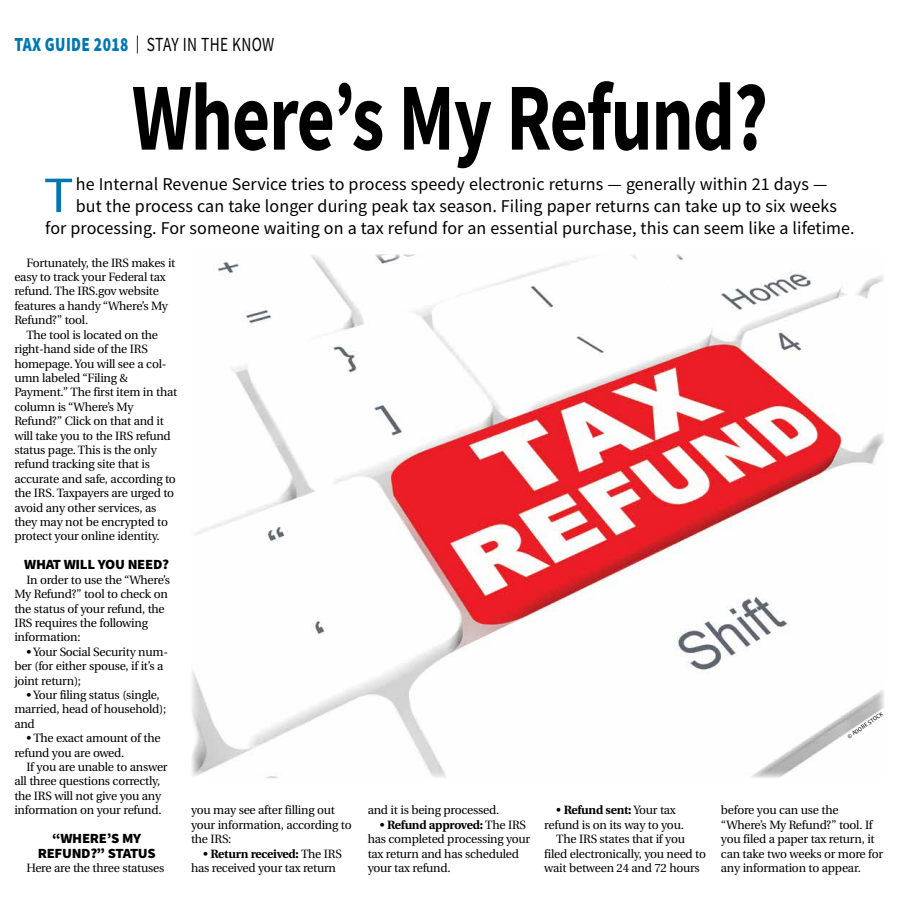
<style>
.page{position:relative;width:900px;height:908px;background:#fff}
.page>*{position:absolute;margin:0;border:0;box-sizing:border-box;transform-origin:0 0}
.t1{font:700 96px "Source Sans Pro";letter-spacing:-.015em;color:#000;scale:.77 1}
.t2{font:50.9px "Source Sans Pro";color:#0077b1;scale:1.1 1}
.t3{font:20px "Source Sans Pro";letter-spacing:.025em;color:#000;scale:.77 1}
.t4{font:18px "Source Sans Pro";letter-spacing:.005em;color:#000}
.t5{font:900 14px/14.4px "Source Sans Pro";letter-spacing:-.02em;color:#000;text-align:center;scale:1.05 1}
.t6{font:12px/14.4px "Utopia";letter-spacing:-.02em;color:#000}
.t7{font:700 12px "Utopia";letter-spacing:-.02em;color:#000}
.t8{font:6px "Source Sans Pro";color:#000}
.s1{font-weight:900;color:#0077b1}
.s2{font-size:18px}
.s3{font-weight:700}
.s4{font-weight:400}
</style>
<div class="page">
<img style="left:192px;top:254px;width:692px;height:523px">
<h3 class="t3" style="left:14px;top:32px;width:339px"><span class="s1">TAX GUIDE 2018</span> <span class="s2">|</span> STAY IN THE KNOW</h3>
<h1 class="t1" style="left:132px;top:53px;width:828px">Where’s My Refund?</h1>
<h2 class="t2" style="left:44px;top:163px;width:29px">T</h2>
<h3 class="t4" style="left:76px;top:173px;width:753px">he Internal Revenue Service tries to process speedy electronic returns — generally within 21 days —</h3>
<h3 class="t4" style="left:76px;top:194px;width:763px">but the process can take longer during peak tax season. Filing paper returns can take up to six weeks</h3>
<h3 class="t4" style="left:45px;top:216px;width:811px">for processing. For someone waiting on a tax refund for an essential purchase, this can seem like a lifetime.</h3>
<p class="t6" style="left:14px;top:255px;width:163px;text-indent:12px">Fortunately, the IRS makes it easy to track your Federal tax refund. The IRS.gov website features a handy “Where’s My<br>Refund?” tool.</p>
<p class="t6" style="left:14px;top:327px;width:164px;text-indent:12px">The tool is located on the right-hand side of the IRS homepage. You will see a col&shy;umn labeled “Filing &amp;<br>Payment.” The first item in that column is “Where’s My<br>Refund?” Click on that and it will take you to the IRS refund status page. This is the only refund tracking site that is accurate and safe, according to the IRS. Taxpayers are urged to avoid any other services, as they may not be encrypted to protect your online identity.</p>
<p class="t5" style="left:24px;top:557px;width:140px">WHAT WILL YOU NEED?</p>
<p class="t6" style="left:14px;top:572px;width:157px;text-indent:12px">In order to use the “Where’s<br>My Refund?” tool to check on the status of your refund, the<br>IRS requires the following information:</p>
<p class="t6" style="left:14px;top:644px;width:155px;text-indent:12px">• Your Social Security num&shy;ber (for either spouse, if it’s a joint return);</p>
<p class="t6" style="left:14px;top:687px;width:153px;text-indent:12px">• Your filing status (single, married, head of household); and</p>
<p class="t6" style="left:14px;top:731px;width:148px;text-indent:12px">• The exact amount of the refund you are owed.</p>
<p class="t6" style="left:14px;top:759px;width:155px;text-indent:12px">If you are unable to answer all three questions correctly, the IRS will not give you any information on your refund.</p>
<p class="t5" style="left:38px;top:830px;width:114px">“WHERE’S MY<br>REFUND?” STATUS</p>
<p class="t6" style="left:26px;top:860px;width:139px">Here are the three statuses</p>
<p class="t6" style="left:191px;top:803px;width:162px">you may see after filling out your information, according to the IRS:</p>
<p class="t6" style="left:191px;top:846px;width:152px;text-indent:12px">• <span class="s3">Return received:</span> The IRS has received your tax return</p>
<p class="t8" style="left:846px;top:733px;width:43px;rotate:-34deg">© ADOBE STOCK</p>
<p class="t6" style="left:368px;top:803px;width:133px">and it is being processed.</p>
<p class="t6" style="left:368px;top:817px;width:164px;text-indent:12px">• <span class="s3">Refund approved:</span> The IRS has completed processing your tax return and has scheduled your tax refund.</p>
<p class="t7" style="left:556px;top:803px;width:121px"><span class="s4">•</span> Refund sent: <span class="s4">Your tax</span></p>
<p class="t6" style="left:544px;top:817px;width:141px">refund is on its way to you.</p>
<p class="t6" style="left:556px;top:831px;width:130px">The IRS states that if you</p>
<p class="t6" style="left:544px;top:846px;width:163px">filed electronically, you need to</p>
<p class="t6" style="left:544px;top:860px;width:157px">wait between 24 and 72 hours</p>
<p class="t6" style="left:721px;top:803px;width:164px">before you can use the “Where’s My Refund?” tool. If you filed a paper tax return, it can take two weeks or more for any information to appear.</p>
</div>
